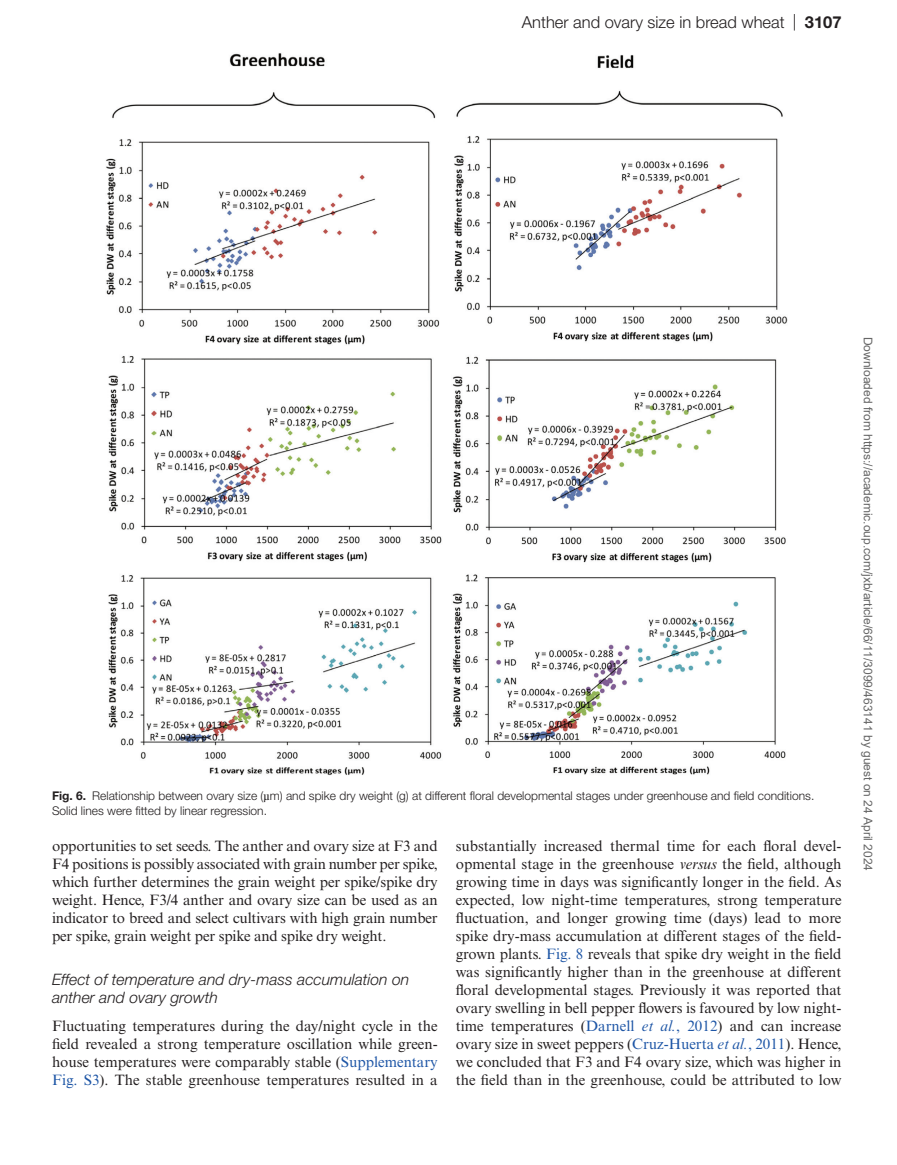
<style>
.page{position:relative;width:897px;height:1165px;background:#fff}
.page>*{position:absolute;margin:0;border:0;box-sizing:border-box;transform-origin:0 0}
.t1{font:300 16.5px "Helvetica Neue LT Std";color:#231f20}
.t2{font:italic 300 15.75px/18px "Helvetica Neue LT Std";color:#231f20}
.t3{font:15px/18px "Times New Roman MT Std";color:#231f20;text-align:justify}
.t4{font:300 12px/15px "Helvetica Neue LT Std";color:#231f20}
.t5{font:12px "Arial";color:#666}
.s1{font-weight:700}
.s2{font-family:"Gandhari Unicode";font-weight:400}
.s3{color:#1e56a6}
.s4{font-style:italic}
.s5{font-style:italic;color:#1e56a6}
</style>
<div class="page">
<img style="left:106px;top:53px;width:681px;height:722px">
<p class="t1" style="left:522px;top:12px;width:321px">Anther and ovary size in bread wheat | <span class="s1">3107</span></p>
<p class="t4" style="left:52px;top:787px;width:763px"><span class="s1">Fig. 6.</span> Relationship between ovary size (<span class="s2">µ</span>m) and spike dry weight (g) at different floral developmental stages under greenhouse and field conditions.<br>Solid lines were fitted by linear regression.</p>
<p class="t3" style="left:52px;top:837px;width:387px">opportunities to set seeds. The anther and ovary size at F3 and F4 positions is possibly associated with grain number per spike, which further determines the grain weight per spike/spike dry weight. Hence, F3/4 anther and ovary size can be used as an indicator to breed and select cultivars with high grain number per spike, grain weight per spike and spike dry weight.</p>
<p class="t2" style="left:52px;top:969px;width:359px">Effect of temperature and dry-mass accumulation on anther and ovary growth</p>
<p class="t3" style="left:52px;top:1017px;width:387px">Fluctuating temperatures during the day/night cycle in the field revealed a strong temperature oscillation while green&shy;house temperatures were comparably stable (<span class="s3">Supplementary Fig. S3</span>). The stable greenhouse temperatures resulted in a</p>
<p class="t3" style="left:455px;top:837px;width:387px">substantially increased thermal time for each floral devel&shy;opmental stage in the greenhouse <span class="s4">versus</span> the field, although growing time in days was significantly longer in the field. As expected, low night-time temperatures, strong temperature fluctuation, and longer growing time (days) lead to more spike dry-mass accumulation at different stages of the field&shy;grown plants. <span class="s3">Fig. 8</span> reveals that spike dry weight in the field was significantly higher than in the greenhouse at different floral developmental stages. Previously it was reported that ovary swelling in bell pepper flowers is favoured by low night&shy;time temperatures (<span class="s3">Darnell</span> <span class="s5">et al.</span><span class="s3">, 2012</span>) and can increase ovary size in sweet peppers (<span class="s3">Cruz-Huerta</span> <span class="s5">et al.</span><span class="s3">, 2011</span>). Hence, we concluded that F3 and F4 ovary size, which was higher in the field than in the greenhouse, could be attributed to low</p>
<p class="t5" style="left:872px;top:336px;width:535px;rotate:90deg">Downloaded from https://academic.oup.com/jxb/article/66/11/3099/463141 by guest on 24 April 2024</p>
</div>
